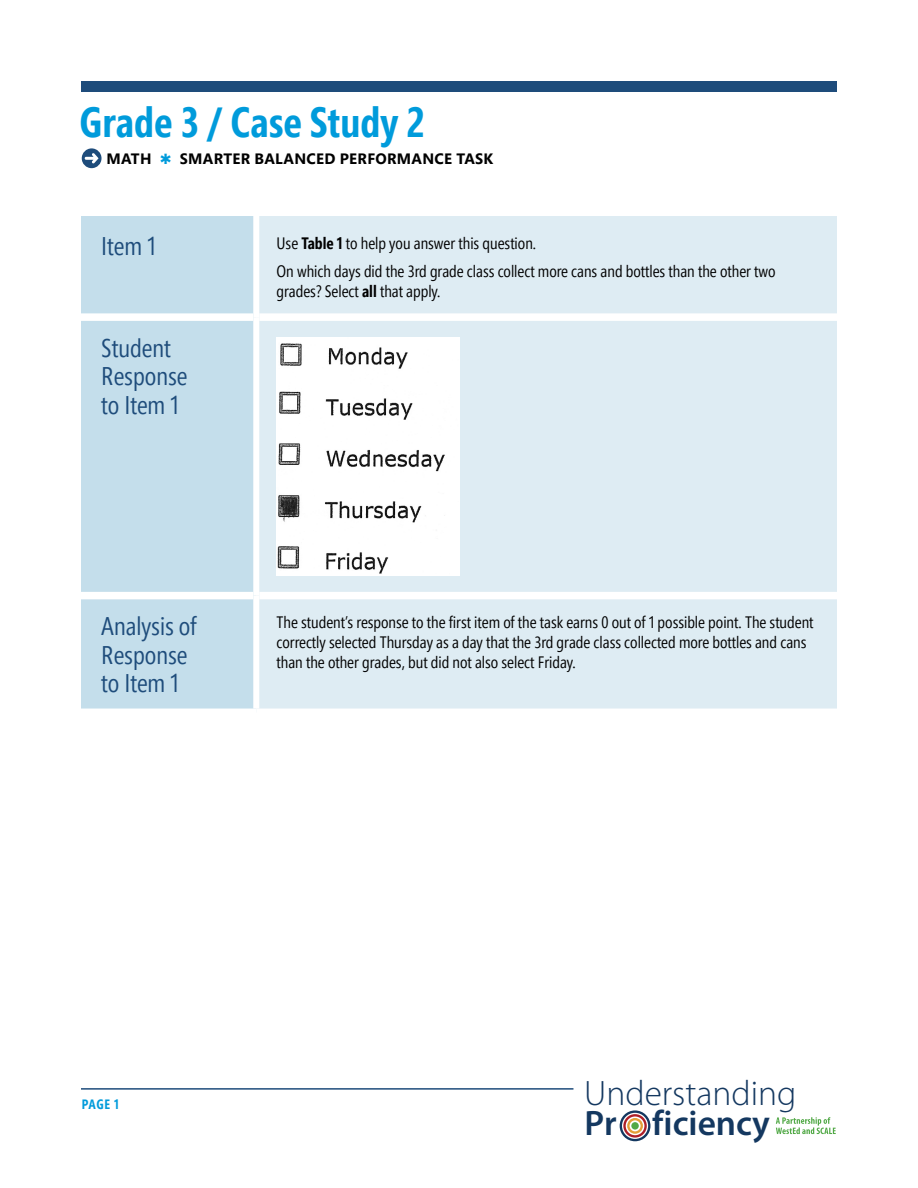
<style>
.page{position:relative;width:918px;height:1188px;background:#fff}
.page>*{position:absolute;margin:0;border:0;box-sizing:border-box;transform-origin:0 0}
.t1{font:700 42px "Segoe Pro Cond";color:#009bdb}
.t2{font:300 35.4px "Myriad Pro";color:#143860}
.t3{font:600 35.4px "Myriad Pro";color:#143860}
.Table_H1_Left_Column{font:25.5px/28.5px "Segoe Pro Cond";color:#1e4c7b}
.Table_body{font:16.5px/19.8px "Segoe Pro Cond";color:#000}
.t4{font:700 15px "Segoe Pro";letter-spacing:.02em;color:#000}
.t5{font:700 13.5px "Segoe Pro Cond";color:#009bdb}
.s1{color:#009bdb}
.s2{font-weight:700}
</style>
<div class="page">
<div style="left:81px;top:82px;width:756px;height:10px;background:#1e4c7b"></div>
<hr style="left:81px;top:1088px;width:492px;height:2px;background:#1e4c7b">
<svg style="left:776px;top:1117px;width:60px;height:17px"></svg>
<div style="left:620px;top:1110px;width:30px;height:31px;border:2px solid #143860;border-radius:50%"></div>
<div style="left:623px;top:1114px;width:24px;height:24px;border:2px solid #ad1f28;border-radius:50%"></div>
<div style="left:627px;top:1118px;width:16px;height:16px;border:2px solid #e49f39;border-radius:50%"></div>
<div style="left:631px;top:1122px;width:8px;height:8px;background:#52a947;border-radius:50%"></div>
<svg style="left:82px;top:148px;width:20px;height:20px"></svg>
<svg style="left:85px;top:153px;width:14px;height:10px"></svg>
<div style="left:81px;top:216px;width:172px;height:493px;background:#c4deeb"></div>
<div style="left:259px;top:216px;width:578px;height:493px;background:#deecf3"></div>
<div style="left:81px;top:313px;width:172px;height:8px;background:#fff"></div>
<div style="left:81px;top:592px;width:172px;height:7px;background:#fff"></div>
<div style="left:259px;top:592px;width:578px;height:7px;background:#fff"></div>
<div style="left:259px;top:313px;width:578px;height:8px;background:#fff"></div>
<img style="left:277px;top:337px;width:182px;height:238px">
<h1 class="t1" style="left:80px;top:96px;width:347px">Grade 3 / Case Study 2</h1>
<p class="t4" style="left:106px;top:148px;width:388px">MATH <span class="s1">✱</span> SMARTER BALANCED PERFORMANCE TASK</p>
<p class="Table_H1_Left_Column" style="left:101px;top:232px;width:56px">Item 1</p>
<p class="Table_body" style="left:277px;top:233px;width:261px">Use <span class="s2">Table 1</span> to help you answer this question.</p>
<p class="Table_body" style="left:277px;top:262px;width:501px">On which days did the 3rd grade class collect more cans and bottles than the other two grades? Select <span class="s2">all</span> that apply.</p>
<p class="Table_H1_Left_Column" style="left:101px;top:334px;width:88px">Student<br>Response to Item 1</p>
<p class="Table_H1_Left_Column" style="left:101px;top:612px;width:97px">Analysis of<br>Response to Item 1</p>
<p class="Table_body" style="left:277px;top:613px;width:539px">The student’s response to the first item of the task earns 0 out of 1 possible point. The student correctly selected Thursday as a day that the 3rd grade class collected more bottles and cans than the other grades, but did not also select Friday.</p>
<p class="t5" style="left:82px;top:1096px;width:39px">PAGE 1</p>
<h2 class="t2" style="left:584px;top:1072px;width:214px">Understanding</h2>
<h2 class="t3" style="left:584px;top:1100px;width:187px">Pr ficiency</h2>
</div>
